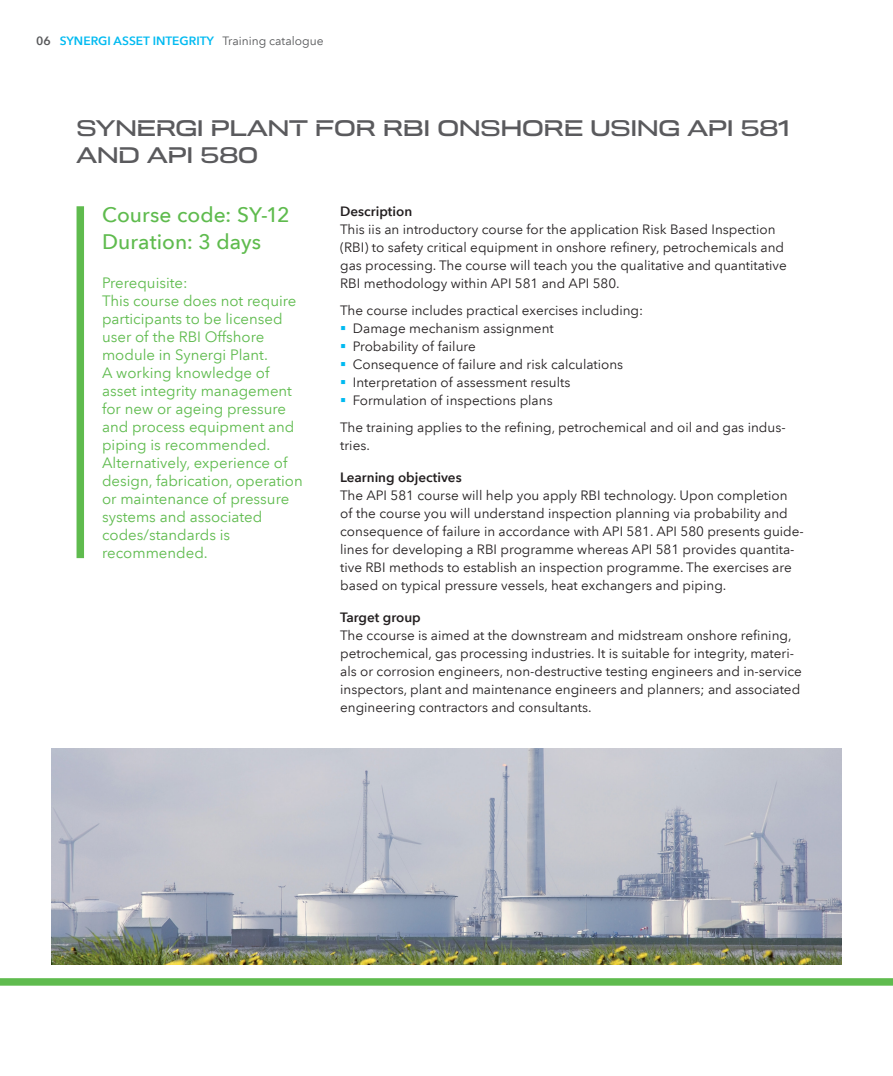
<style>
.page{position:relative;width:893px;height:1076px;background:#fff}
.page>*{position:absolute;margin:0;border:0;box-sizing:border-box;transform-origin:0 0}
.Heading{font:500 22.5px/27px "Broader View";color:#5a5a5d}
.Course_code_Synergi{font:500 21px/27px "Avenir Next LT Pro";letter-spacing:.005em;color:#5fbb4e}
.Prerequisite_Synergi{font:15px/18px "Avenir Next LT Pro";color:#5fbb4e}
.DNV_GL_Body{font:13.5px/18px "Avenir Next LT Pro";color:#231f20}
.DNV_GL_body_space_be{font:13.5px/18px "Avenir Next LT Pro";color:#231f20}
.DNV_GL_Subhead{font:600 13.5px "Avenir Next LT Pro";color:#231f20}
.DNV_GL_Page_header_l{font:600 12px "Avenir Next LT Pro";color:#00baf1}
.s1{color:#57585a}
.s2{font-weight:400;color:#57585a}
</style>
<div class="page">
<div style="left:0;top:978px;width:893px;height:7px;background:#5fbb4e"></div>
<img style="left:51px;top:748px;width:791px;height:216px">
<div style="left:77px;top:206px;width:7px;height:352px;background:#5fbb4e"></div>
<p class="DNV_GL_Page_header_l" style="left:36px;top:33px;width:289px"><span class="s1">06</span> SYNERGI ASSET INTEGRITY <span class="s2">Training catalogue</span></p>
<p class="Heading" style="left:77px;top:116px;width:715px">SYNERGI PLANT FOR RBI ONSHORE USING API 581<br>AND API 580</p>
<p class="Course_code_Synergi" style="left:102px;top:201px;width:189px">Course code: SY-12<br>Duration: 3 days</p>
<p class="Prerequisite_Synergi" style="left:102px;top:274px;width:87px">Prerequisite:</p>
<p class="Prerequisite_Synergi" style="left:102px;top:292px;width:202px">This course does not require participants to be licensed user of the RBI Offshore module in Synergi Plant.<br>A working knowledge of asset integrity management for new or ageing pressure and process equipment and piping is recommended.<br>Alternatively, experience of design, fabrication, operation or maintenance of pressure systems and associated codes/standards is recommended.</p>
<p class="DNV_GL_Subhead" style="left:340px;top:204px;width:74px">Description</p>
<p class="DNV_GL_Body" style="left:340px;top:221px;width:448px">This iis an introductory course for the application Risk Based Inspection (RBI) to safety critical equipment in onshore refinery, petrochemicals and gas processing. The course will teach you the qualitative and quantitative RBI methodology within API 581 and API 580.</p>
<p class="DNV_GL_body_space_be" style="left:340px;top:301px;width:304px">The course includes practical exercises including:</p>
<p class="DNV_GL_Body" style="left:353px;top:319px;width:202px">Damage mechanism assignment</p>
<p class="DNV_GL_Body" style="left:353px;top:337px;width:124px">Probability of failure</p>
<p class="DNV_GL_Body" style="left:353px;top:355px;width:272px">Consequence of failure and risk calculations</p>
<p class="DNV_GL_Body" style="left:353px;top:373px;width:219px">Interpretation of assessment results</p>
<p class="DNV_GL_Body" style="left:353px;top:391px;width:201px">Formulation of inspections plans</p>
<p class="DNV_GL_body_space_be" style="left:340px;top:418px;width:447px">The training applies to the refining, petrochemical and oil and gas indus&shy;tries.</p>
<p class="DNV_GL_Subhead" style="left:340px;top:469px;width:123px">Learning objectives</p>
<p class="DNV_GL_Body" style="left:340px;top:486px;width:465px">The API 581 course will help you apply RBI technology. Upon completion<br>of the course you will understand inspection planning via probability and consequence of failure in accordance with API 581. API 580 presents guide&shy;lines for developing a RBI programme whereas API 581 provides quantita&shy;tive RBI methods to establish an inspection programme. The exercises are based on typical pressure vessels, heat exchangers and piping.</p>
<p class="DNV_GL_Subhead" style="left:340px;top:609px;width:82px">Target group</p>
<p class="DNV_GL_Body" style="left:340px;top:627px;width:463px">The ccourse is aimed at the downstream and midstream onshore refining, petrochemical, gas processing industries. It is suitable for integrity, materi&shy;als or corrosion engineers, non-destructive testing engineers and in-service inspectors, plant and maintenance engineers and planners; and associated engineering contractors and consultants.</p>
</div>
